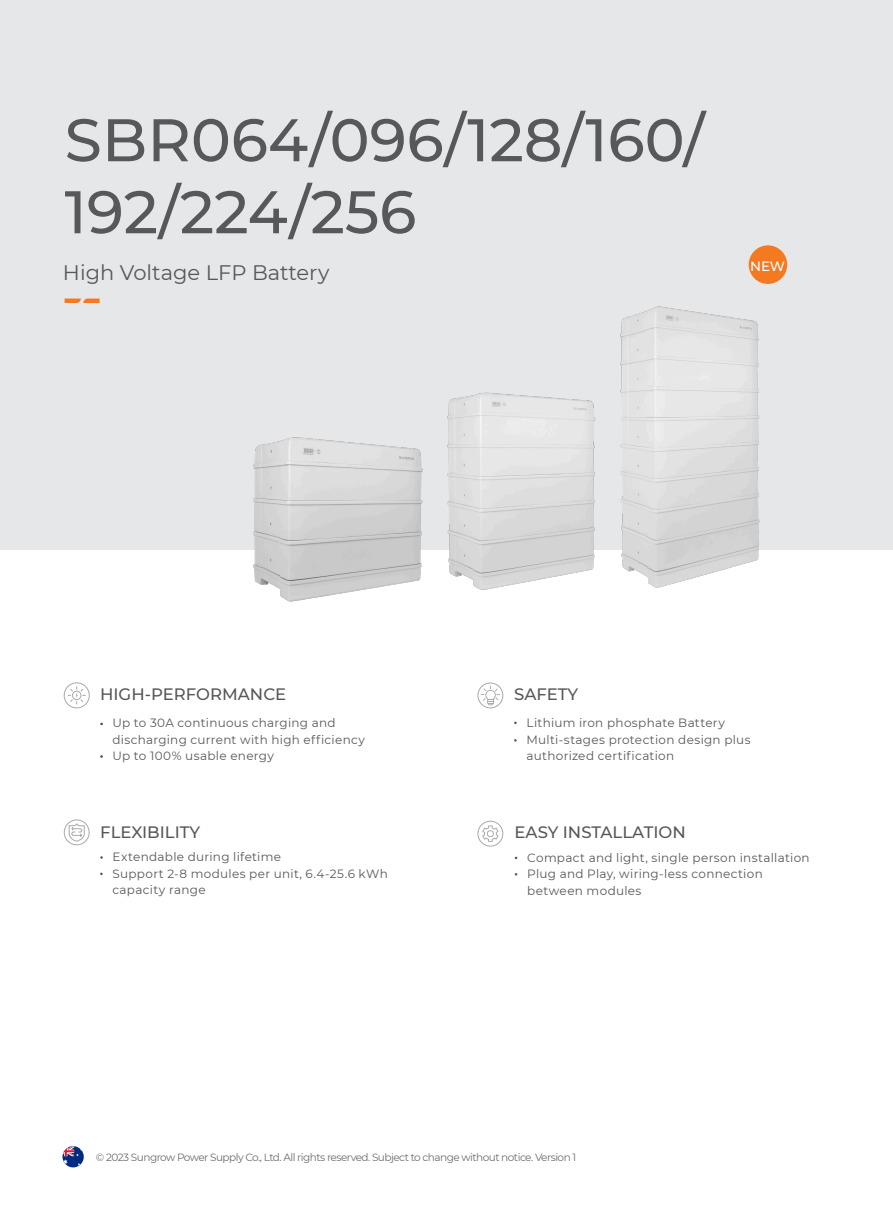
<style>
.page{position:relative;width:893px;height:1212px;background:#fff}
.page>*{position:absolute;margin:0;border:0;box-sizing:border-box;transform-origin:0 0}
.t1{font:500 60px "Montserrat";color:#57585a}
.t2{font:21px "Montserrat";color:#57585a}
.t3{font:500 16.5px "Montserrat";color:#57585a}
.t4{font:500 13.5px "Montserrat";color:#fff}
.t5{font:12px/16.5px "Montserrat";letter-spacing:.025em;color:#57585a}
.t6{font:10.5px "Montserrat";letter-spacing:-.05em;color:#6c6d70}
</style>
<div class="page">
<svg style="left:63px;top:1146px;width:21px;height:21px"></svg>
<div style="left:0;top:0;width:893px;height:549px;background:#e6e7e9"></div>
<svg style="left:67px;top:686px;width:19px;height:19px"></svg>
<div style="left:64px;top:682px;width:26px;height:26px;border:1px solid #a8a9ad;border-radius:50%"></div>
<div style="left:477px;top:683px;width:26px;height:25px;border:1px solid #a8a9ad;border-radius:50%"></div>
<svg style="left:481px;top:685px;width:19px;height:20px"></svg>
<div style="left:64px;top:819px;width:26px;height:26px;border:1px solid #a8a9ad;border-radius:50%"></div>
<svg style="left:68px;top:823px;width:17px;height:19px"></svg>
<div style="left:477px;top:821px;width:26px;height:25px;border:1px solid #a8a9ad;border-radius:50%"></div>
<svg style="left:482px;top:825px;width:17px;height:17px"></svg>
<img style="left:246px;top:437px;width:179px;height:165px">
<img style="left:440px;top:392px;width:164px;height:199px">
<img style="left:611px;top:306px;width:159px;height:282px">
<div style="left:749px;top:245px;width:38px;height:39px;background:#f47921;border-radius:50%"></div>
<svg style="left:65px;top:298px;width:35px;height:5px"></svg>
<p class="t1" style="left:65px;top:98px;width:641px">SBR064/096/128/160/</p>
<p class="t1" style="left:65px;top:170px;width:353px">192/224/256</p>
<p class="t2" style="left:63px;top:259px;width:268px">High Voltage LFP Battery</p>
<p class="t4" style="left:750px;top:256px;width:37px">NEW</p>
<p class="t3" style="left:100px;top:682px;width:188px">HIGH-PERFORMANCE</p>
<p class="t3" style="left:514px;top:682px;width:66px">SAFETY</p>
<p class="t5" style="left:112px;top:714px;width:225px">Up to 30A continuous charging and</p>
<p class="t5" style="left:112px;top:731px;width:254px">discharging current with high efficiency</p>
<p class="t5" style="left:112px;top:747px;width:163px">Up to 100% usable energy</p>
<p class="t3" style="left:100px;top:820px;width:101px">FLEXIBILITY</p>
<p class="t5" style="left:112px;top:848px;width:170px">Extendable during lifetime</p>
<p class="t5" style="left:112px;top:865px;width:277px">Support 2-8 modules per unit, 6.4-25.6 kWh capacity range</p>
<p class="t5" style="left:526px;top:714px;width:200px">Lithium iron phosphate Battery</p>
<p class="t5" style="left:526px;top:731px;width:226px">Multi-stages protection design plus</p>
<p class="t5" style="left:526px;top:747px;width:149px">authorized certification</p>
<p class="t3" style="left:515px;top:820px;width:173px">EASY INSTALLATION</p>
<p class="t5" style="left:527px;top:849px;width:284px">Compact and light, single person installation</p>
<p class="t5" style="left:527px;top:865px;width:237px">Plug and Play, wiring-less connection</p>
<p class="t5" style="left:527px;top:882px;width:116px">between modules</p>
<p class="t6" style="left:96px;top:1149px;width:482px">© 2023 Sungrow Power Supply Co., Ltd. All rights reserved. Subject to change without notice. Version 1</p>
</div>
